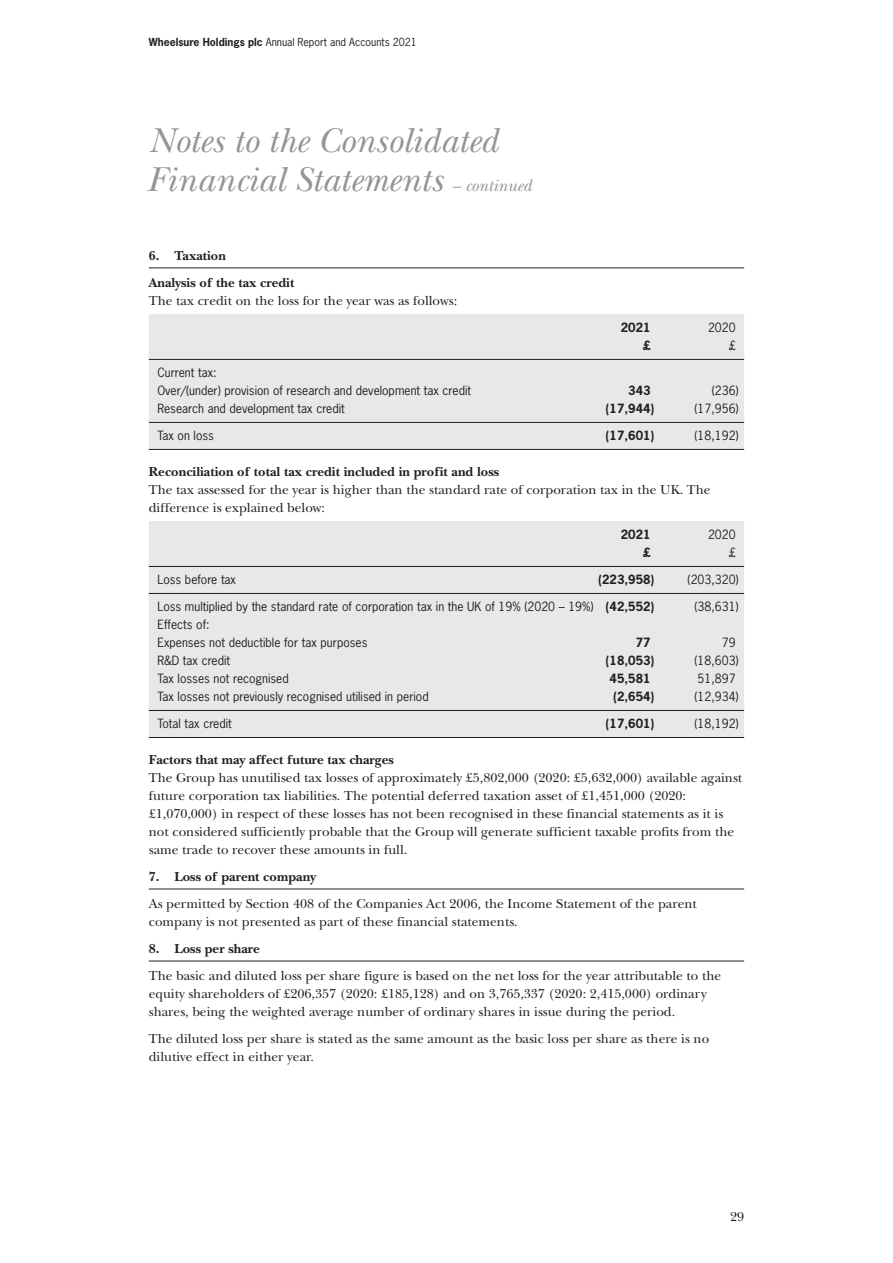
<style>
.page{position:relative;width:893px;height:1263px;background:#fff}
.page>*{position:absolute;margin:0;border:0;box-sizing:border-box;transform-origin:0 0}
.t1{font:italic 36px/39px "New Baskerville";color:#939598}
.t2{font:13.5px/18px "New Baskerville";color:#231f20}
.t3{font:700 13.5px/27px "New Baskerville";color:#231f20}
.t4{font:12px/18px "News Gothic Std";color:#231f20}
.t5{font:700 12px "News Gothic Std";color:#231f20}
.t6{font:10.5px "News Gothic Std";color:#231f20}
.s1{font-weight:700}
.s2{font-size:17.25px}
</style>
<div class="page">
<hr style="left:149px;top:267px;width:595px;height:1px;background:#231f20">
<div style="left:149px;top:314px;width:595px;height:135px;background:#e7e8e9"></div>
<hr style="left:149px;top:359px;width:595px;height:1px;background:#231f20">
<hr style="left:149px;top:422px;width:595px;height:1px;background:#231f20">
<hr style="left:149px;top:449px;width:595px;height:1px;background:#231f20">
<div style="left:149px;top:521px;width:595px;height:216px;background:#e7e8e9"></div>
<hr style="left:149px;top:566px;width:595px;height:1px;background:#231f20">
<hr style="left:149px;top:593px;width:595px;height:1px;background:#231f20">
<hr style="left:149px;top:710px;width:595px;height:1px;background:#231f20">
<hr style="left:149px;top:737px;width:595px;height:1px;background:#231f20">
<hr style="left:149px;top:889px;width:595px;height:1px;background:#231f20">
<hr style="left:149px;top:961px;width:595px;height:1px;background:#231f20">
<p class="t6" style="left:149px;top:37px;width:270px"><span class="s1">Wheelsure Holdings plc</span> Annual Report and Accounts 2021</p>
<h1 class="t1" style="left:149px;top:120px;width:384px">Notes to the Consolidated<br>Financial Statements <span class="s2">– continued</span></h1>
<p class="t3" style="left:149px;top:242px;width:147px">6. Taxation<br>Analysis of the tax credit</p>
<p class="t2" style="left:149px;top:291px;width:310px">The tax credit on the loss for the year was as follows:</p>
<p class="t4" style="left:157px;top:364px;width:315px">Current tax:<br>Over/(under) provision of research and development tax credit</p>
<p class="t5" style="left:621px;top:321px;width:31px">2021</p>
<p class="t4" style="left:708px;top:319px;width:29px">2020</p>
<p class="t5" style="left:643px;top:339px;width:9px">£</p>
<p class="t4" style="left:729px;top:337px;width:8px">£</p>
<p class="t5" style="left:628px;top:384px;width:24px">343</p>
<p class="t4" style="left:712px;top:382px;width:28px">(236)</p>
<p class="t4" style="left:157px;top:400px;width:189px">Research and development tax credit</p>
<p class="t5" style="left:606px;top:402px;width:50px">(17,944)</p>
<p class="t4" style="left:694px;top:400px;width:46px">(17,956)</p>
<p class="t4" style="left:157px;top:427px;width:58px">Tax on loss</p>
<p class="t5" style="left:606px;top:429px;width:50px">(17,601)</p>
<p class="t4" style="left:694px;top:427px;width:46px">(18,192)</p>
<p class="t3" style="left:149px;top:458px;width:352px">Reconciliation of total tax credit included in profit and loss</p>
<p class="t2" style="left:149px;top:480px;width:563px">The tax assessed for the year is higher than the standard rate of corporation tax in the UK. The difference is explained below:</p>
<p class="t5" style="left:621px;top:528px;width:31px">2021</p>
<p class="t4" style="left:708px;top:526px;width:29px">2020</p>
<p class="t5" style="left:643px;top:546px;width:9px">£</p>
<p class="t4" style="left:729px;top:544px;width:8px">£</p>
<p class="t4" style="left:157px;top:571px;width:80px">Loss before tax</p>
<p class="t5" style="left:598px;top:573px;width:58px">(223,958)</p>
<p class="t4" style="left:688px;top:571px;width:53px">(203,320)</p>
<p class="t4" style="left:157px;top:598px;width:499px">Loss multiplied by the standard rate of corporation tax in the UK of 19% (2020 – 19%) <span class="s1">(42,552)</span></p>
<p class="t4" style="left:694px;top:598px;width:46px">(38,631)</p>
<p class="t4" style="left:157px;top:616px;width:212px">Effects of:<br>Expenses not deductible for tax purposes</p>
<p class="t5" style="left:636px;top:636px;width:16px">77</p>
<p class="t4" style="left:722px;top:634px;width:15px">79</p>
<p class="t4" style="left:157px;top:652px;width:74px">R&amp;D tax credit</p>
<p class="t5" style="left:606px;top:654px;width:50px">(18,053)</p>
<p class="t4" style="left:694px;top:652px;width:46px">(18,603)</p>
<p class="t4" style="left:157px;top:670px;width:133px">Tax losses not recognised</p>
<p class="t5" style="left:609px;top:672px;width:43px">45,581</p>
<p class="t4" style="left:698px;top:670px;width:40px">51,897</p>
<p class="t4" style="left:157px;top:688px;width:273px">Tax losses not previously recognised utilised in period</p>
<p class="t5" style="left:613px;top:690px;width:43px">(2,654)</p>
<p class="t4" style="left:694px;top:688px;width:46px">(12,934)</p>
<p class="t4" style="left:157px;top:715px;width:76px">Total tax credit</p>
<p class="t5" style="left:606px;top:717px;width:50px">(17,601)</p>
<p class="t4" style="left:694px;top:715px;width:46px">(18,192)</p>
<p class="t3" style="left:149px;top:746px;width:247px">Factors that may affect future tax charges</p>
<p class="t2" style="left:149px;top:768px;width:595px">The Group has unutilised tax losses of approximately £5,802,000 (2020: £5,632,000) available against future corporation tax liabilities. The potential deferred taxation asset of £1,451,000 (2020: £1,070,000) in respect of these losses has not been recognised in these financial statements as it is not considered sufficiently probable that the Group will generate sufficient taxable profits from the same trade to recover these amounts in full.</p>
<p class="t3" style="left:149px;top:863px;width:169px">7. Loss of parent company</p>
<p class="t2" style="left:149px;top:894px;width:550px">As permitted by Section 408 of the Companies Act 2006, the Income Statement of the parent company is not presented as part of these financial statements.</p>
<p class="t3" style="left:149px;top:935px;width:113px">8. Loss per share</p>
<p class="t2" style="left:149px;top:966px;width:574px">The basic and diluted loss per share figure is based on the net loss for the year attributable to the equity shareholders of £206,357 (2020: £185,128) and on 3,765,337 (2020: 2,415,000) ordinary shares, being the weighted average number of ordinary shares in issue during the period.</p>
<p class="t2" style="left:149px;top:1029px;width:562px">The diluted loss per share is stated as the same amount as the basic loss per share as there is no dilutive effect in either year.</p>
<p class="t2" style="left:730px;top:1207px;width:16px">29</p>
</div>
